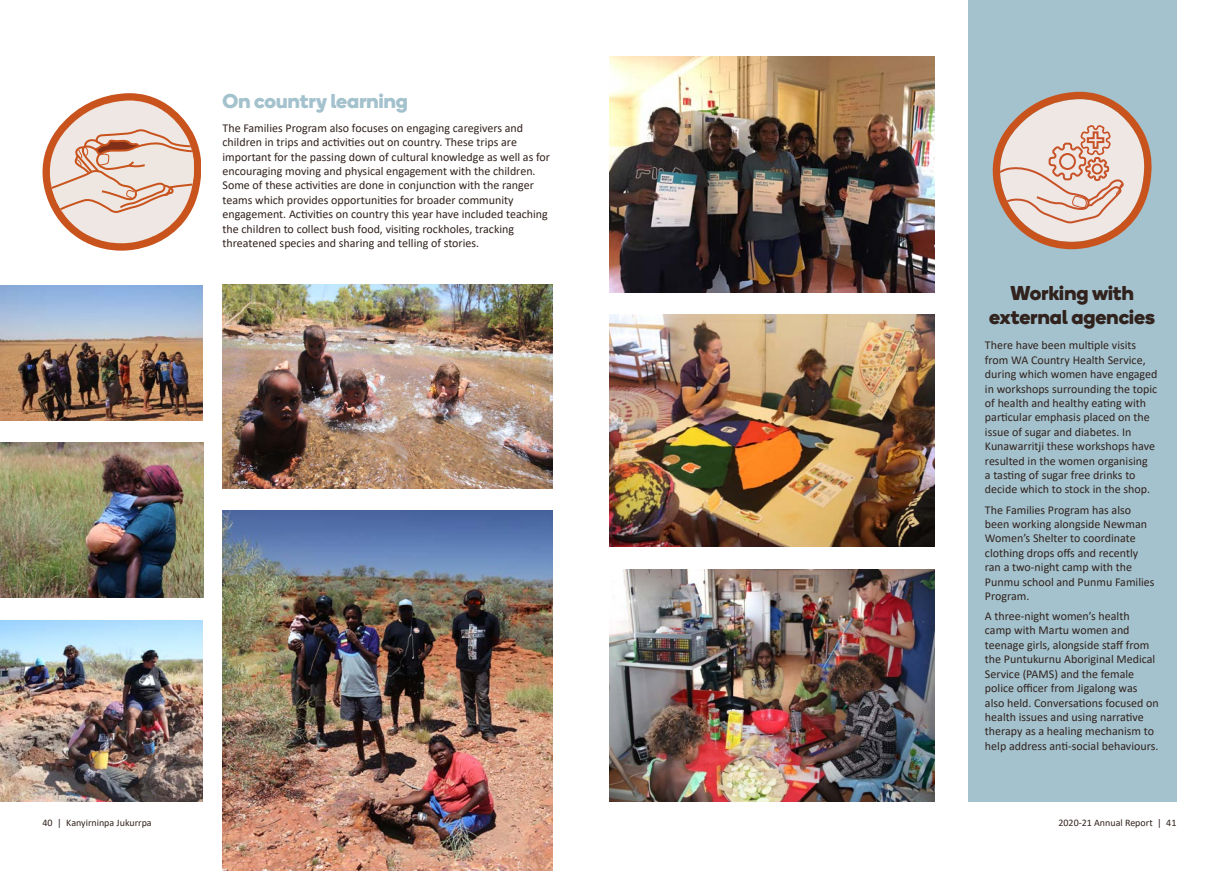
<style>
.page{position:relative;width:1219px;height:871px;background:#fff}
.page>*{position:absolute;margin:0;border:0;box-sizing:border-box;transform-origin:0 0}
.H3_subset{font:700 20px/24px "Boing";letter-spacing:.005em;color:#31221d;text-align:center}
.H3_subset-2{font:700 20px "Boing";letter-spacing:.005em;color:#a4c2cd}
.Body{font:12px/14.4px "Calibri";color:#31221d}
.t1{font:10px "Calibri";color:#31221d}
</style>
<div class="page">
<svg style="left:43px;top:93px;width:158px;height:157px"></svg>
<div style="left:968px;top:0;width:208px;height:801px;background:#a4c2cd"></div>
<svg style="left:993px;top:92px;width:158px;height:157px"></svg>
<img style="left:0;top:285px;width:203px;height:136px">
<img style="left:222px;top:284px;width:331px;height:205px">
<img style="left:223px;top:510px;width:330px;height:360px">
<img style="left:0;top:443px;width:204px;height:154px">
<img style="left:0;top:620px;width:203px;height:181px">
<img style="left:609px;top:569px;width:325px;height:232px">
<img style="left:609px;top:315px;width:325px;height:231px">
<img style="left:609px;top:57px;width:325px;height:235px">
<p class="H3_subset-2" style="left:223px;top:86px;width:187px">On country learning</p>
<p class="Body" style="left:223px;top:120px;width:329px">The Families Program also focuses on engaging caregivers and children in trips and activities out on country. These trips are important for the passing down of cultural knowledge as well as for encouraging moving and physical engagement with the children.<br>Some of these activities are done in conjunction with the ranger teams which provides opportunities for broader community engagement. Activities on country this year have included teaching the children to collect bush food, visiting rockholes, tracking threatened species and sharing and telling of stories.</p>
<p class="H3_subset" style="left:989px;top:280px;width:167px">Working with external agencies</p>
<p class="Body" style="left:985px;top:338px;width:174px">There have been multiple visits from WA Country Health Service, during which women have engaged in workshops surrounding the topic of health and healthy eating with particular emphasis placed on the issue of sugar and diabetes. In<br>Kunawarritji these workshops have resulted in the women organising<br>a tasting of sugar free drinks to decide which to stock in the shop.</p>
<p class="Body" style="left:985px;top:502px;width:171px">The Families Program has also been working alongside Newman<br>Women’s Shelter to coordinate clothing drops offs and recently ran a two-night camp with the<br>Punmu school and Punmu Families<br>Program.</p>
<p class="Body" style="left:985px;top:608px;width:175px">A three-night women’s health camp with Martu women and teenage girls, alongside staff from the Puntukurnu Aboriginal Medical Service (PAMS) and the female police officer from Jigalong was also held. Conversations focused on health issues and using narrative therapy as a healing mechanism to help address anti-social behaviours.</p>
<p class="t1" style="left:43px;top:815px;width:111px">40 | Kanyirninpa Jukurrpa</p>
<p class="t1" style="left:1058px;top:815px;width:119px">2020-21 Annual Report | 41</p>
</div>
